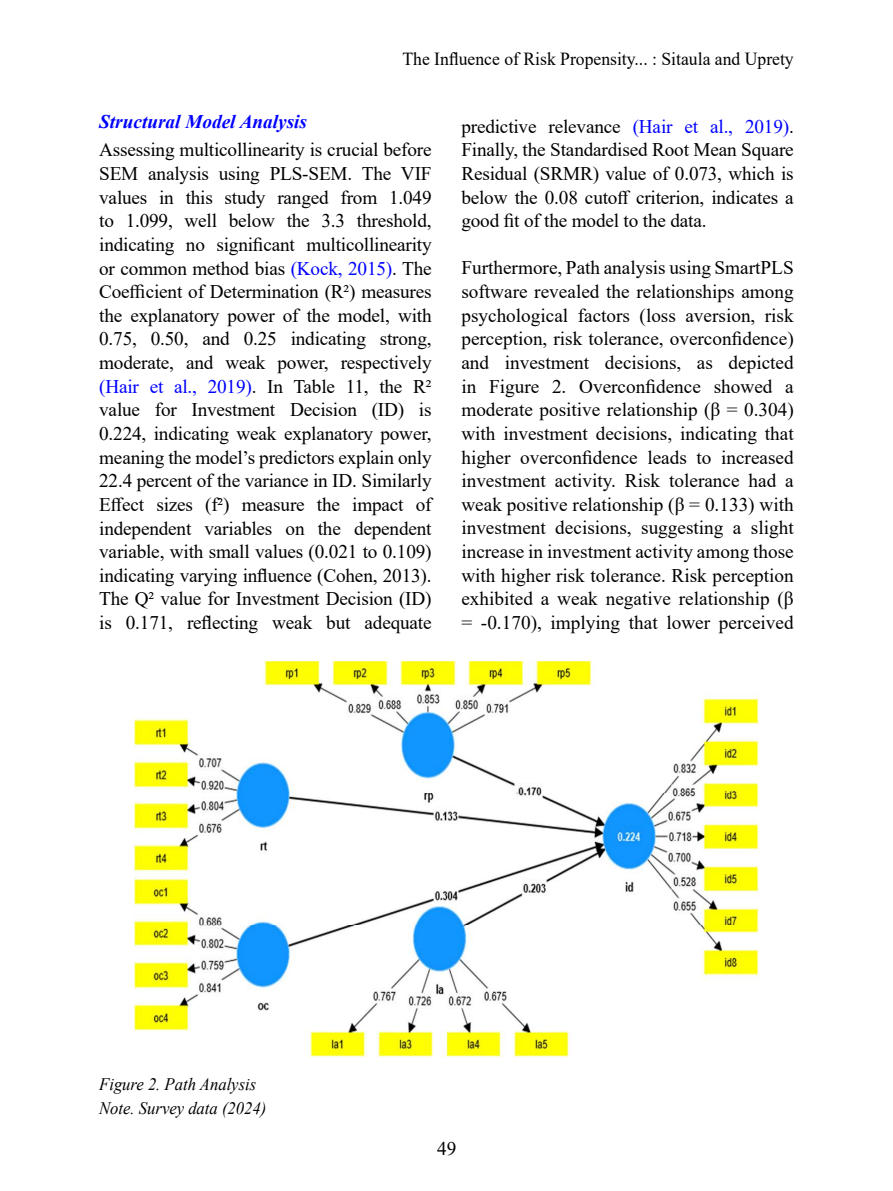
<style>
.page{position:relative;width:893px;height:1191px;background:#fff}
.page>*{position:absolute;margin:0;border:0;box-sizing:border-box;transform-origin:0 0}
.t1{font:19.25px/23.6px "Times New Roman";letter-spacing:-.01em;color:#000;text-align:justify}
.t2{font:italic 700 19.25px "Times New Roman";color:#00f}
.t3{font:18.38px "Times New Roman";color:#000;scale:.96 1}
.t4{font:italic 17.5px/24.2px "Times New Roman";color:#000;scale:.95 1}
.s1{color:#00f}
</style>
<div class="page">
<img style="left:134px;top:661px;width:624px;height:396px">
<p class="t3" style="left:402px;top:46px;width:409px">The Influence of Risk Propensity... : Sitaula and Uprety</p>
<p class="t2" style="left:99px;top:108px;width:209px">Structural Model Analysis</p>
<p class="t1" style="left:99px;top:138px;width:334px">Assessing multicollinearity is crucial before SEM analysis using PLS-SEM. The VIF values in this study ranged from 1.049 to 1.099, well below the 3.3 threshold, indicating no significant multicollinearity or common method bias <span class="s1">(Kock, 2015)</span>. The Coefficient of Determination (R²) measures the explanatory power of the model, with 0.75, 0.50, and 0.25 indicating strong, moderate, and weak power, respectively <span class="s1">(Hair et al., 2019)</span>. In Table 11, the R² value for Investment Decision (ID) is 0.224, indicating weak explanatory power, meaning the model’s predictors explain only 22.4 percent of the variance in ID. Similarly Effect sizes (f²) measure the impact of independent variables on the dependent variable, with small values (0.021 to 0.109) indicating varying influence (Cohen, 2013).<br>The Q² value for Investment Decision (ID) is 0.171, reflecting weak but adequate</p>
<p class="t1" style="left:461px;top:114px;width:334px">predictive relevance <span class="s1">(Hair et al., 2019)</span>.<br>Finally, the Standardised Root Mean Square Residual (SRMR) value of 0.073, which is below the 0.08 cutoff criterion, indicates a good fit of the model to the data.</p>
<p class="t1" style="left:461px;top:256px;width:334px">Furthermore, Path analysis using SmartPLS software revealed the relationships among psychological factors (loss aversion, risk perception, risk tolerance, overconfidence) and investment decisions, as depicted in Figure 2. Overconfidence showed a moderate positive relationship (β = 0.304) with investment decisions, indicating that higher overconfidence leads to increased investment activity. Risk tolerance had a weak positive relationship (β = 0.133) with investment decisions, suggesting a slight increase in investment activity among those with higher risk tolerance. Risk perception exhibited a weak negative relationship (β = -0.170), implying that lower perceived</p>
<p class="t4" style="left:99px;top:1071px;width:177px">Figure 2. Path Analysis<br>Note. Survey data (2024)</p>
<p class="t1" style="left:437px;top:1136px;width:21px">49</p>
</div>
